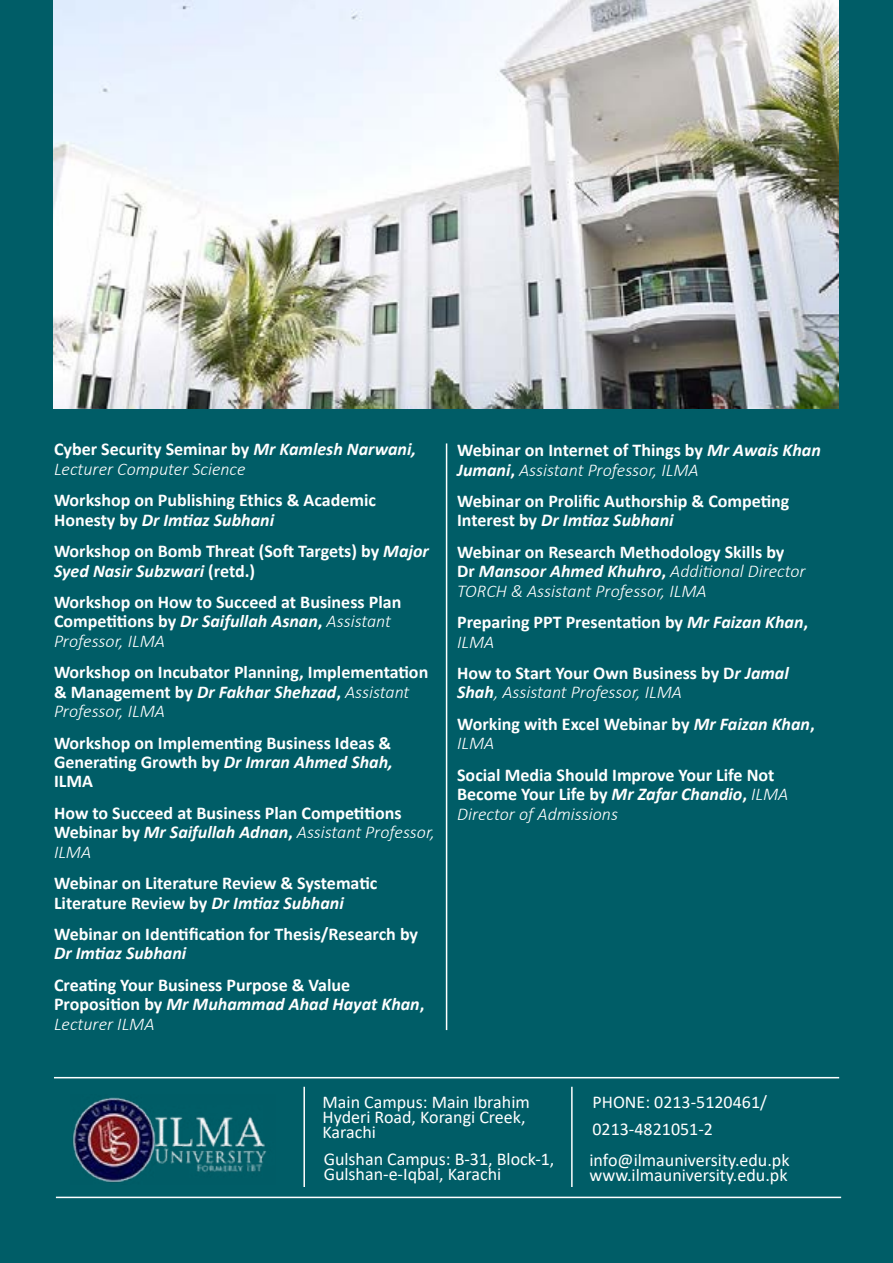
<style>
.page{position:relative;width:893px;height:1263px;background:#fff}
.page>*{position:absolute;margin:0;border:0;box-sizing:border-box;transform-origin:0 0}
.t1{font:700 18px/19.4px "Calibri";color:#fff}
.t2{font:18px/15px "Calibri";color:#fff}
.t3{font:italic 300 18px/19.4px "Calibri";color:#fff}
.t4{font:italic 700 18px "Calibri";color:#fff}
.s1{font-weight:700;font-style:normal}
.s2{font-weight:700}
.s3{font-style:italic}
.s4{font-weight:300;font-style:italic}
</style>
<div class="page">
<div style="left:0;top:1px;width:893px;height:1262px;background:#005d67"></div>
<img style="left:54px;top:0;width:785px;height:409px">
<hr style="left:54px;top:1077px;width:785px;height:1px;background:#fff">
<hr style="left:56px;top:1196px;width:785px;height:2px;background:#fff">
<hr style="left:446px;top:443px;width:1px;height:587px;background:#fff">
<img style="left:73px;top:1097px;width:194px;height:85px">
<hr style="left:303px;top:1087px;width:2px;height:100px;background:#fff">
<hr style="left:571px;top:1087px;width:2px;height:100px;background:#fff">
<p class="t3" style="left:54px;top:440px;width:364px"><span class="s1">Cyber Security Seminar by</span> <span class="s2">Mr Kamlesh Narwani,<br></span>Lecturer Computer Science</p>
<p class="t1" style="left:54px;top:490px;width:323px">Workshop on Publishing Ethics &amp; Academic<br>Honesty by <span class="s3">Dr Imtiaz Subhani</span></p>
<p class="t1" style="left:54px;top:541px;width:376px">Workshop on Bomb Threat (Soft Targets) by <span class="s3">Major<br>Syed Nasir Subzwari</span> (retd.)</p>
<p class="t1" style="left:54px;top:592px;width:349px">Workshop on How to Succeed at Business Plan<br>Competitions by <span class="s3">Dr Saifullah Asnan</span>, <span class="s4">Assistant<br>Professor, ILMA</span></p>
<p class="t1" style="left:54px;top:662px;width:376px">Workshop on Incubator Planning, Implementation &amp; Management by <span class="s3">Dr Fakhar Shehzad</span>, <span class="s4">Assistant<br>Professor, ILMA</span></p>
<p class="t1" style="left:54px;top:733px;width:340px;text-align:justify">Workshop on Implementing Business Ideas &amp; Generating Growth by <span class="s3">Dr Imran Ahmed Shah, </span>ILMA</p>
<p class="t1" style="left:54px;top:803px;width:382px">How to Succeed at Business Plan Competitions<br>Webinar by <span class="s3">Mr Saifullah Adnan</span>, <span class="s4">Assistant Professor,<br>ILMA</span></p>
<p class="t1" style="left:54px;top:873px;width:325px">Webinar on Literature Review &amp; Systematic<br>Literature Review by <span class="s3">Dr Imtiaz Subhani</span></p>
<p class="t1" style="left:54px;top:924px;width:366px">Webinar on Identification for Thesis/Research by</p>
<p class="t4" style="left:54px;top:941px;width:134px">Dr Imtiaz Subhani</p>
<p class="t1" style="left:54px;top:975px;width:372px">Creating Your Business Purpose &amp; Value<br>Proposition by <span class="s3">Mr Muhammad Ahad Hayat Khan</span>,<br><span class="s4">Lecturer ILMA</span></p>
<p class="t1" style="left:457px;top:440px;width:365px">Webinar on Internet of Things by <span class="s3">Mr Awais Khan<br>Jumani</span>, <span class="s4">Assistant Professor, ILMA</span></p>
<p class="t1" style="left:457px;top:491px;width:334px">Webinar on Prolific Authorship &amp; Competing<br>Interest by <span class="s3">Dr Imtiaz Subhani</span></p>
<p class="t3" style="left:457px;top:542px;width:350px"><span class="s1">Webinar on Research Methodology Skills by<br>Dr</span> <span class="s2">Mansoor Ahmed Khuhro</span><span class="s1">,</span> Additional Director<br>TORCH &amp; Assistant Professor, ILMA</p>
<p class="t1" style="left:457px;top:612px;width:353px">Preparing PPT Presentation by <span class="s3">Mr Faizan Khan</span>,<br><span class="s4">ILMA</span></p>
<p class="t1" style="left:457px;top:663px;width:333px">How to Start Your Own Business by D<span class="s3">r Jamal<br>Shah</span><span class="s4">, Assistant Professor, ILMA</span></p>
<p class="t1" style="left:457px;top:714px;width:359px">Working with Excel Webinar by <span class="s3">Mr Faizan Khan</span>,<br><span class="s4">ILMA</span></p>
<p class="t1" style="left:457px;top:765px;width:333px">Social Media Should Improve Your Life Not<br>Become Your Life by <span class="s3">Mr Zafar Chandio</span>, <span class="s4">ILMA<br>Director of Admissions</span></p>
<p class="t2" style="left:323px;top:1094px;width:209px">Main Campus: Main Ibrahim<br>Hyderi Road, Korangi Creek,<br>Karachi</p>
<p class="t2" style="left:592px;top:1088px;width:176px;line-height:27px">PHONE: 0213-5120461/<br>0213-4821051-2</p>
<p class="t2" style="left:589px;top:1152px;width:202px">info@ilmauniversity.edu.pk www.ilmauniversity.edu.pk</p>
<p class="t2" style="left:324px;top:1151px;width:232px">Gulshan Campus: B-31, Block-1,<br>Gulshan-e-Iqbal, Karachi</p>
</div>
